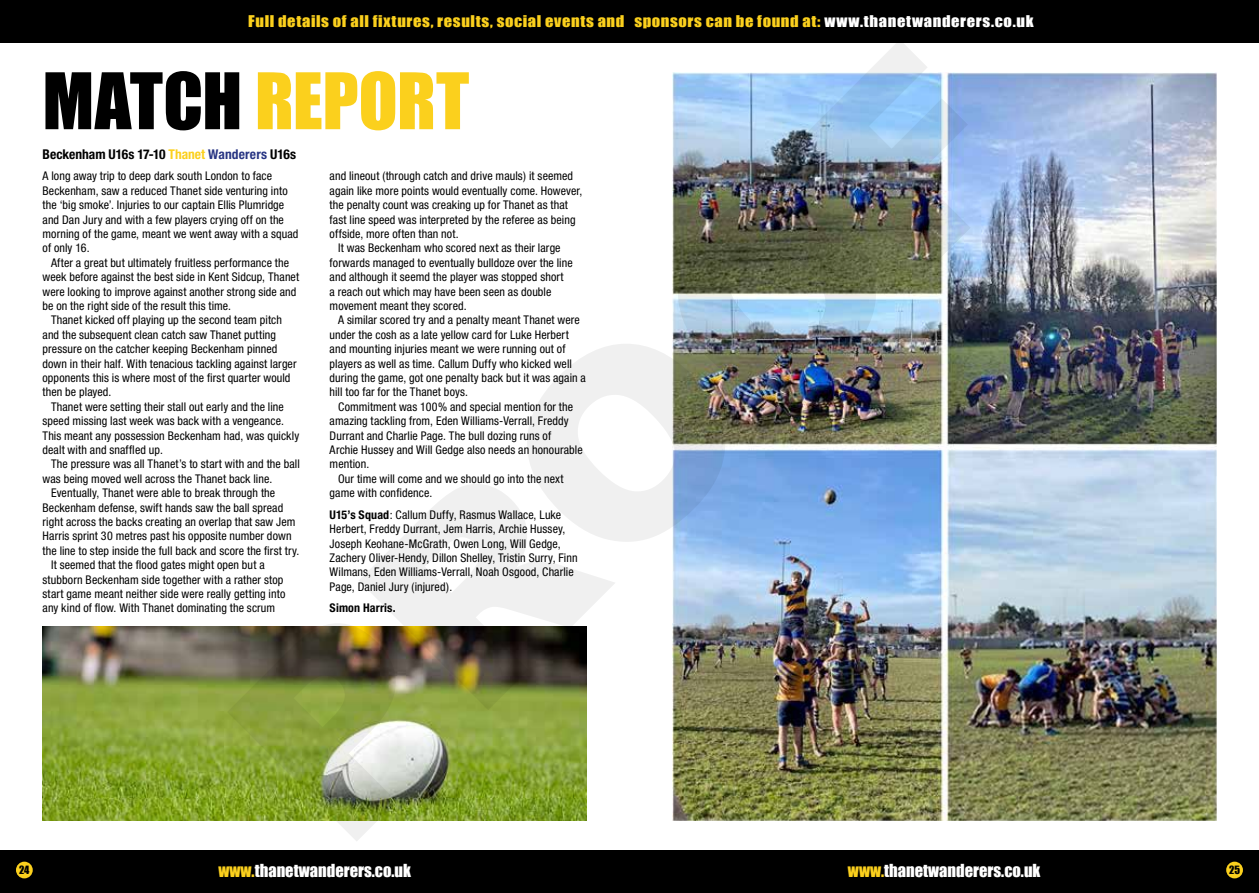
<style>
.page{position:relative;width:1259px;height:893px;background:#fff}
.page>*{position:absolute;margin:0;border:0;box-sizing:border-box;transform-origin:0 0}
.t1{font:72px "Impact";letter-spacing:-.005em;color:#fbd01d}
.t2{font:16.5px "Impact";color:#fff}
.t3{font:14.85px "Impact";letter-spacing:.035em;color:#fbd01d;scale:1.11 1}
.t4{font:700 condensed 13.5px "Helvetica Neue";color:#000}
.t5{font:condensed 12px/14.4px "Helvetica Neue";letter-spacing:.01em;color:#000}
.t6{font:700 condensed 12px "Helvetica Neue";letter-spacing:.015em;color:#000}
.t7{font:10.5px "Impact";color:#000}
.s1{color:#fff}
.s2{color:#000}
.s3{color:#fbd01d}
.s4{color:#283583}
.s5{font-weight:700}
</style>
<div class="page">
<img style="left:672px;top:72px;width:544px;height:749px">
<img style="left:43px;top:627px;width:544px;height:194px">
<div style="left:0;top:0;width:1259px;height:43px;background:#000"></div>
<div style="left:0;top:850px;width:1259px;height:43px;background:#000"></div>
<div style="left:16px;top:862px;width:17px;height:16px;background:#fbd01d;border-radius:50%"></div>
<div style="left:1226px;top:862px;width:17px;height:16px;background:#fbd01d;border-radius:50%"></div>
<p class="t3" style="left:248px;top:9px;width:709px">Full details of all fixtures, results, social events and sponsors can be found at: <span class="s1">www.thanetwanderers.co.uk</span></p>
<h1 class="t1" style="left:43px;top:45px;width:428px"><span class="s2">MATCH</span> REPORT</h1>
<p class="t4" style="left:43px;top:146px;width:255px">Beckenham U16s 17-10 <span class="s3">Thanet</span> <span class="s4">Wanderers</span> U16s</p>
<p class="t5" style="left:43px;top:169px;width:257px">A long away trip to deep dark south London to face Beckenham, saw a reduced Thanet side venturing into the ‘big smoke’. Injuries to our captain Ellis Plumridge and Dan Jury and with a few players crying off on the morning of the game, meant we went away with a squad of only 16.</p>
<p class="t5" style="left:43px;top:255px;width:258px;text-indent:9px">After a great but ultimately fruitless performance the week before against the best side in Kent Sidcup, Thanet were looking to improve against another strong side and be on the right side of the result this time.</p>
<p class="t5" style="left:43px;top:313px;width:255px;text-indent:9px">Thanet kicked off playing up the second team pitch and the subsequent clean catch saw Thanet putting pressure on the catcher keeping Beckenham pinned down in their half. With tenacious tackling against larger opponents this is where most of the first quarter would then be played.</p>
<p class="t5" style="left:43px;top:399px;width:258px;text-indent:9px">Thanet were setting their stall out early and the line speed missing last week was back with a vengeance.<br>This meant any possession Beckenham had, was quickly dealt with and snaffled up.</p>
<p class="t5" style="left:51px;top:457px;width:250px">The pressure was all Thanet’s to start with and the ball</p>
<p class="t5" style="left:43px;top:471px;width:231px">was being moved well across the Thanet back line.</p>
<p class="t5" style="left:51px;top:486px;width:226px">Eventually, Thanet were able to break through the</p>
<p class="t5" style="left:43px;top:500px;width:242px">Beckenham defense, swift hands saw the ball spread</p>
<p class="t5" style="left:43px;top:514px;width:254px">right across the backs creating an overlap that saw Jem</p>
<p class="t5" style="left:43px;top:529px;width:250px">Harris sprint 30 metres past his opposite number down</p>
<p class="t5" style="left:43px;top:543px;width:258px">the line to step inside the full back and score the first try.</p>
<p class="t5" style="left:51px;top:558px;width:215px">It seemed that the flood gates might open but a</p>
<p class="t5" style="left:43px;top:572px;width:242px">stubborn Beckenham side together with a rather stop</p>
<p class="t5" style="left:43px;top:586px;width:244px">start game meant neither side were really getting into</p>
<p class="t5" style="left:43px;top:601px;width:234px">any kind of flow. With Thanet dominating the scrum</p>
<p class="t5" style="left:330px;top:169px;width:245px">and lineout (through catch and drive mauls) it seemed</p>
<p class="t5" style="left:330px;top:183px;width:254px">again like more points would eventually come. However,</p>
<p class="t5" style="left:330px;top:198px;width:240px">the penalty count was creaking up for Thanet as that</p>
<p class="t5" style="left:330px;top:212px;width:247px">fast line speed was interpreted by the referee as being</p>
<p class="t5" style="left:330px;top:226px;width:130px">offside, more often than not.</p>
<p class="t5" style="left:338px;top:241px;width:224px">It was Beckenham who scored next as their large</p>
<p class="t5" style="left:330px;top:255px;width:245px">forwards managed to eventually bulldoze over the line</p>
<p class="t5" style="left:330px;top:270px;width:235px">and although it seemd the player was stopped short</p>
<p class="t5" style="left:330px;top:284px;width:223px">a reach out which may have been seen as double</p>
<p class="t5" style="left:330px;top:298px;width:138px">movement meant they scored.</p>
<p class="t5" style="left:338px;top:313px;width:243px">A similar scored try and a penalty meant Thanet were</p>
<p class="t5" style="left:330px;top:327px;width:241px">under the cosh as a late yellow card for Luke Herbert</p>
<p class="t5" style="left:330px;top:342px;width:237px">and mounting injuries meant we were running out of</p>
<p class="t5" style="left:330px;top:356px;width:244px">players as well as time. Callum Duffy who kicked well</p>
<p class="t5" style="left:330px;top:370px;width:258px">during the game, got one penalty back but it was again a</p>
<p class="t5" style="left:330px;top:385px;width:140px">hill too far for the Thanet boys.</p>
<p class="t5" style="left:338px;top:399px;width:237px">Commitment was 100% and special mention for the</p>
<p class="t5" style="left:330px;top:414px;width:241px">amazing tackling from, Eden Williams-Verrall, Freddy</p>
<p class="t5" style="left:330px;top:428px;width:223px">Durrant and Charlie Page. The bull dozing runs of</p>
<p class="t5" style="left:330px;top:442px;width:254px">Archie Hussey and Will Gedge also needs an honourable</p>
<p class="t5" style="left:330px;top:457px;width:41px">mention.</p>
<p class="t5" style="left:338px;top:471px;width:227px">Our time will come and we should go into the next</p>
<p class="t5" style="left:330px;top:486px;width:104px">game with confidence.</p>
<p class="t5" style="left:330px;top:507px;width:249px"><span class="s5">U15’s Squad</span>: Callum Duffy, Rasmus Wallace, Luke Herbert, Freddy Durrant, Jem Harris, Archie Hussey, Joseph Keohane-McGrath, Owen Long, Will Gedge, Zachery Oliver-Hendy, Dillon Shelley, Tristin Surry, Finn Wilmans, Eden Williams-Verrall, Noah Osgood, Charlie Page, Daniel Jury (injured).</p>
<p class="t6" style="left:330px;top:601px;width:68px">Simon Harris.</p>
<p class="t7" style="left:19px;top:862px;width:12px">24</p>
<h2 class="t2" style="left:218px;top:858px;width:194px"><span class="s3">www.</span>thanetwanderers.co.uk</h2>
<h2 class="t2" style="left:848px;top:858px;width:194px"><span class="s3">www.</span>thanetwanderers.co.uk</h2>
<p class="t7" style="left:1229px;top:862px;width:12px">25</p>
</div>
